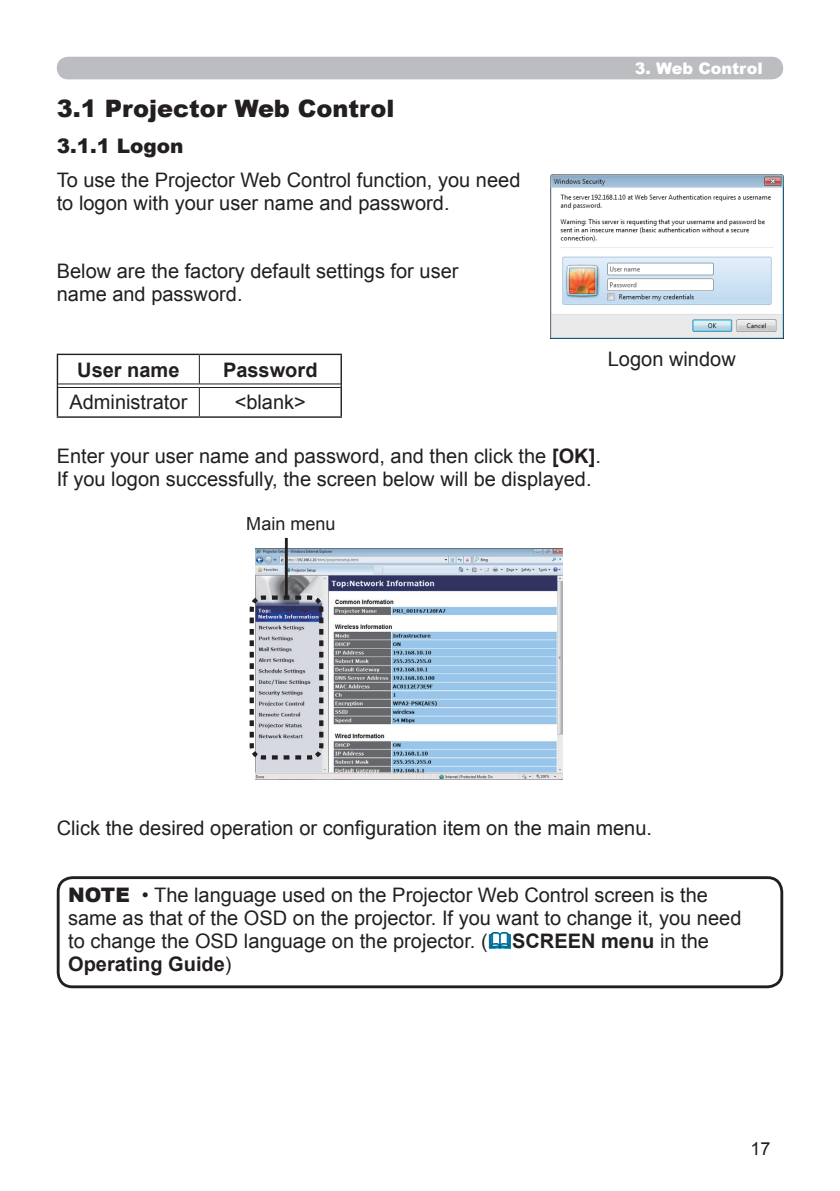
<style>
.page{position:relative;width:840px;height:1191px;background:#fff}
.page>*{position:absolute;margin:0;border:0;box-sizing:border-box;transform-origin:0 0}
.t1{font:900 24px "Arial";color:#231f20}
.t2{font:20px/23px "Arial";color:#231f20}
.t3{font:700 20px "Arial";color:#231f20}
.t4{font:900 20px "Arial";color:#231f20}
.t5{font:18px "Arial";color:#231f20}
.t6{font:900 16px "Arial";color:#fff}
.s1{font-weight:700}
</style>
<div class="page">
<img style="left:255px;top:549px;width:307px;height:230px">
<div style="left:57px;top:57px;width:725px;height:22px;background:#bcbdc0;border-radius:11px"></div>
<div style="left:57px;top:876px;width:725px;height:112px;border:3px solid #231f20;border-radius:14px"></div>
<img style="left:550px;top:175px;width:232px;height:164px">
<svg style="left:58px;top:384px;width:141px;height:3px"></svg>
<svg style="left:200px;top:384px;width:140px;height:1px"></svg>
<svg style="left:199px;top:355px;width:1px;height:61px"></svg>
<hr style="left:58px;top:383px;width:141px;height:1px;background:#231f20">
<hr style="left:58px;top:387px;width:141px;height:1px;background:#231f20">
<hr style="left:199px;top:383px;width:141px;height:1px;background:#231f20">
<hr style="left:199px;top:387px;width:141px;height:1px;background:#231f20">
<hr style="left:57px;top:354px;width:142px;height:1px;background:#231f20">
<hr style="left:57px;top:355px;width:1px;height:31px;background:#231f20">
<hr style="left:199px;top:354px;width:143px;height:1px;background:#231f20">
<hr style="left:340px;top:355px;width:2px;height:31px;background:#231f20">
<hr style="left:57px;top:386px;width:1px;height:30px;background:#231f20">
<hr style="left:340px;top:386px;width:2px;height:30px;background:#231f20">
<hr style="left:57px;top:416px;width:142px;height:2px;background:#231f20">
<hr style="left:199px;top:416px;width:143px;height:2px;background:#231f20">
<svg style="left:249px;top:593px;width:77px;height:169px;background:#b3b6c1"></svg>
<hr style="left:285px;top:538px;width:2px;height:59px;background:#231f20">
<svg style="left:488px;top:932px;width:23px;height:18px"></svg>
<p class="t1" style="left:57px;top:91px;width:339px">3.1 Projector Web Control</p>
<p class="t4" style="left:57px;top:132px;width:128px">3.1.1 Logon</p>
<p class="t2" style="left:57px;top:169px;width:465px">To use the Projector Web Control function, you need to logon with your user name and password.</p>
<p class="t6" style="left:634px;top:57px;width:129px">3. Web Control</p>
<p class="t2" style="left:57px;top:260px;width:403px">Below are the factory default settings for user name and password.</p>
<p class="t3" style="left:77px;top:357px;width:104px">User name</p>
<p class="t3" style="left:223px;top:357px;width:96px">Password</p>
<p class="t2" style="left:69px;top:390px;width:119px">Administrator</p>
<p class="t2" style="left:234px;top:390px;width:73px">&lt;blank&gt;</p>
<p class="t2" style="left:607px;top:348px;width:129px">Logon window</p>
<p class="t2" style="left:57px;top:445px;width:545px">Enter your user name and password, and then click the <span class="s1">[OK]</span>.<br>If you logon successfully, the screen below will be displayed.</p>
<p class="t5" style="left:246px;top:512px;width:91px">Main menu</p>
<p class="t2" style="left:57px;top:817px;width:596px">Click the desired operation or configuration item on the main menu.</p>
<p class="t2" style="left:68px;top:883px;width:674px;text-indent:74px">• The language used on the Projector Web Control screen is the same as that of the OSD on the projector. If you want to change it, you need to change the OSD language on the projector. ( <span class="s1">SCREEN menu</span> in the <span class="s1">Operating Guide</span>)</p>
<p class="t4" style="left:68px;top:880px;width:63px">NOTE</p>
<p class="t5" style="left:750px;top:1137px;width:22px">17</p>
</div>
